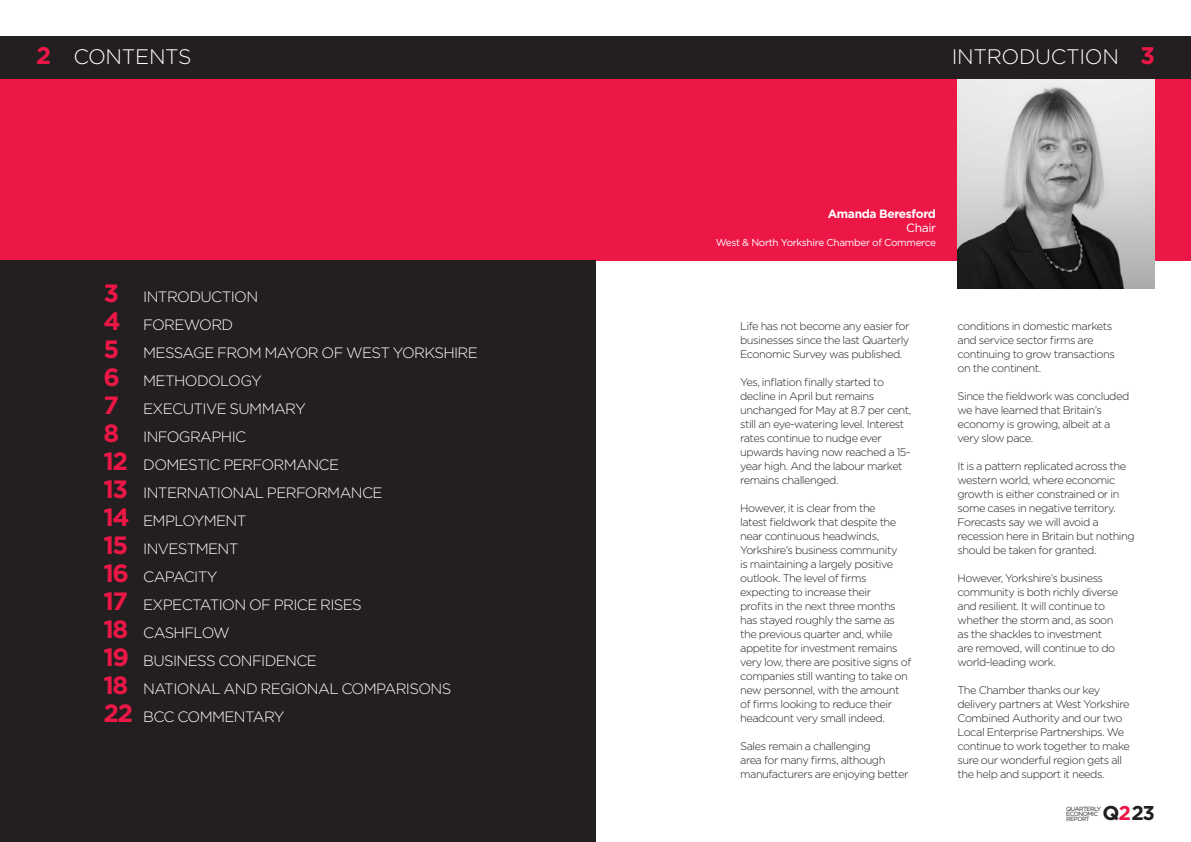
<style>
.page{position:relative;width:1191px;height:842px;background:#fff}
.page>*{position:absolute;margin:0;border:0;box-sizing:border-box;transform-origin:0 0}
.Page_Title{font:300 21px "Gotham";letter-spacing:-.015em;color:#fff}
.t1{font:700 20px "Gotham";color:#231f20}
.Contents_List{font:300 15px "Gotham";letter-spacing:-.04em;color:#fff}
.Name{font:700 12px "Gotham";letter-spacing:-.03em;color:#fff}
.Job{font:12px "Gotham";letter-spacing:-.03em;color:#fff}
.t2{font:300 11px/14px "Gotham";letter-spacing:-.04em;color:#231f20}
.Company{font:10px "Gotham";letter-spacing:-.03em;color:#fff}
.t3{font:6px/5px "Gotham";letter-spacing:-.065em;color:#231f20}
.s1{font-weight:700;font-size:24px;color:#ed1747}
.s2{font-weight:700;font-size:25px;color:#ed1747}
.s3{color:#ed1747}
</style>
<div class="page">
<div style="left:0;top:78px;width:595px;height:182px;background:#ed1747"></div>
<div style="left:595px;top:78px;width:596px;height:182px;background:#ed1747"></div>
<div style="left:0;top:260px;width:595px;height:582px;background:#231f20"></div>
<img style="left:957px;top:78px;width:198px;height:210px">
<div style="left:595px;top:36px;width:596px;height:42px;background:#231f20"></div>
<div style="left:0;top:36px;width:595px;height:42px;background:#231f20"></div>
<p class="Page_Title" style="left:36px;top:43px;width:157px"><span class="s1">2</span> CONTENTS</p>
<p class="Page_Title" style="left:951px;top:43px;width:205px">INTRODUCTION <span class="s1">3</span></p>
<p class="Contents_List" style="left:103px;top:287px;width:156px"><span class="s2">3</span> INTRODUCTION</p>
<p class="Contents_List" style="left:103px;top:315px;width:131px"><span class="s2">4</span> FOREWORD</p>
<p class="Contents_List" style="left:103px;top:343px;width:376px"><span class="s2">5</span> MESSAGE FROM MAYOR OF WEST YORKSHIRE</p>
<p class="Contents_List" style="left:103px;top:371px;width:160px"><span class="s2">6</span> METHODOLOGY</p>
<p class="Contents_List" style="left:103px;top:399px;width:204px"><span class="s2">7</span> EXECUTIVE SUMMARY</p>
<p class="Contents_List" style="left:103px;top:427px;width:144px"><span class="s2">8</span> INFOGRAPHIC</p>
<p class="Contents_List" style="left:103px;top:455px;width:237px"><span class="s2">12</span> DOMESTIC PERFORMANCE</p>
<p class="Contents_List" style="left:103px;top:483px;width:280px"><span class="s2">13</span> INTERNATIONAL PERFORMANCE</p>
<p class="Contents_List" style="left:103px;top:511px;width:145px"><span class="s2">14</span> EMPLOYMENT</p>
<p class="Contents_List" style="left:103px;top:539px;width:137px"><span class="s2">15</span> INVESTMENT</p>
<p class="Contents_List" style="left:103px;top:567px;width:116px"><span class="s2">16</span> CAPACITY</p>
<p class="Contents_List" style="left:103px;top:595px;width:260px"><span class="s2">17</span> EXPECTATION OF PRICE RISES</p>
<p class="Contents_List" style="left:103px;top:623px;width:128px"><span class="s2">18</span> CASHFLOW</p>
<p class="Contents_List" style="left:103px;top:651px;width:215px"><span class="s2">19</span> BUSINESS CONFIDENCE</p>
<p class="Contents_List" style="left:103px;top:679px;width:349px"><span class="s2">18</span> NATIONAL AND REGIONAL COMPARISONS</p>
<p class="Contents_List" style="left:103px;top:707px;width:183px"><span class="s2">22</span> BCC COMMENTARY</p>
<p class="Name" style="left:827px;top:206px;width:110px">Amanda Beresford</p>
<p class="Job" style="left:906px;top:220px;width:31px">Chair</p>
<p class="Company" style="left:716px;top:236px;width:222px">West &amp; North Yorkshire Chamber of Commerce</p>
<p class="t2" style="left:740px;top:319px;width:171px;text-align:justify">Life has not become any easier for businesses since the last Quarterly Economic Survey was published.</p>
<p class="t2" style="left:740px;top:375px;width:173px">Yes, inflation finally started to decline in April but remains unchanged for May at 8.7 per cent, still an eye-watering level. Interest rates continue to nudge ever upwards having now reached a 15- year high. And the labour market remains challenged.</p>
<p class="t2" style="left:740px;top:501px;width:173px">However, it is clear from the<br>latest fieldwork that despite the near continuous headwinds,<br>Yorkshire’s business community<br>is maintaining a largely positive outlook. The level of firms expecting to increase their<br>profits in the next three months has stayed roughly the same as the previous quarter and, while appetite for investment remains very low, there are positive signs of companies still wanting to take on new personnel, with the amount of firms looking to reduce their headcount very small indeed.</p>
<p class="t2" style="left:740px;top:739px;width:170px">Sales remain a challenging<br>area for many firms, although manufacturers are enjoying better</p>
<p class="t2" style="left:957px;top:319px;width:159px">conditions in domestic markets and service sector firms are continuing to grow transactions on the continent.</p>
<p class="t2" style="left:957px;top:389px;width:173px">Since the fieldwork was concluded we have learned that Britain’s economy is growing, albeit at a very slow pace.</p>
<p class="t2" style="left:957px;top:459px;width:179px">It is a pattern replicated across the western world, where economic growth is either constrained or in some cases in negative territory.<br>Forecasts say we will avoid a recession here in Britain but nothing should be taken for granted.</p>
<p class="t2" style="left:957px;top:571px;width:162px">However, Yorkshire’s business community is both richly diverse and resilient. It will continue to whether the storm and, as soon as the shackles to investment are removed, will continue to do world-leading work.</p>
<p class="t2" style="left:957px;top:683px;width:174px">The Chamber thanks our key delivery partners at West Yorkshire<br>Combined Authority and our two<br>Local Enterprise Partnerships. We continue to work together to make sure our wonderful region gets all the help and support it needs.</p>
<h2 class="t1" style="left:1102px;top:800px;width:54px">Q<span class="s3">2</span> 23</h2>
<p class="t3" style="left:1066px;top:806px;width:36px">QUARTERLY<br>ECONOMIC<br>REPORT</p>
</div>
